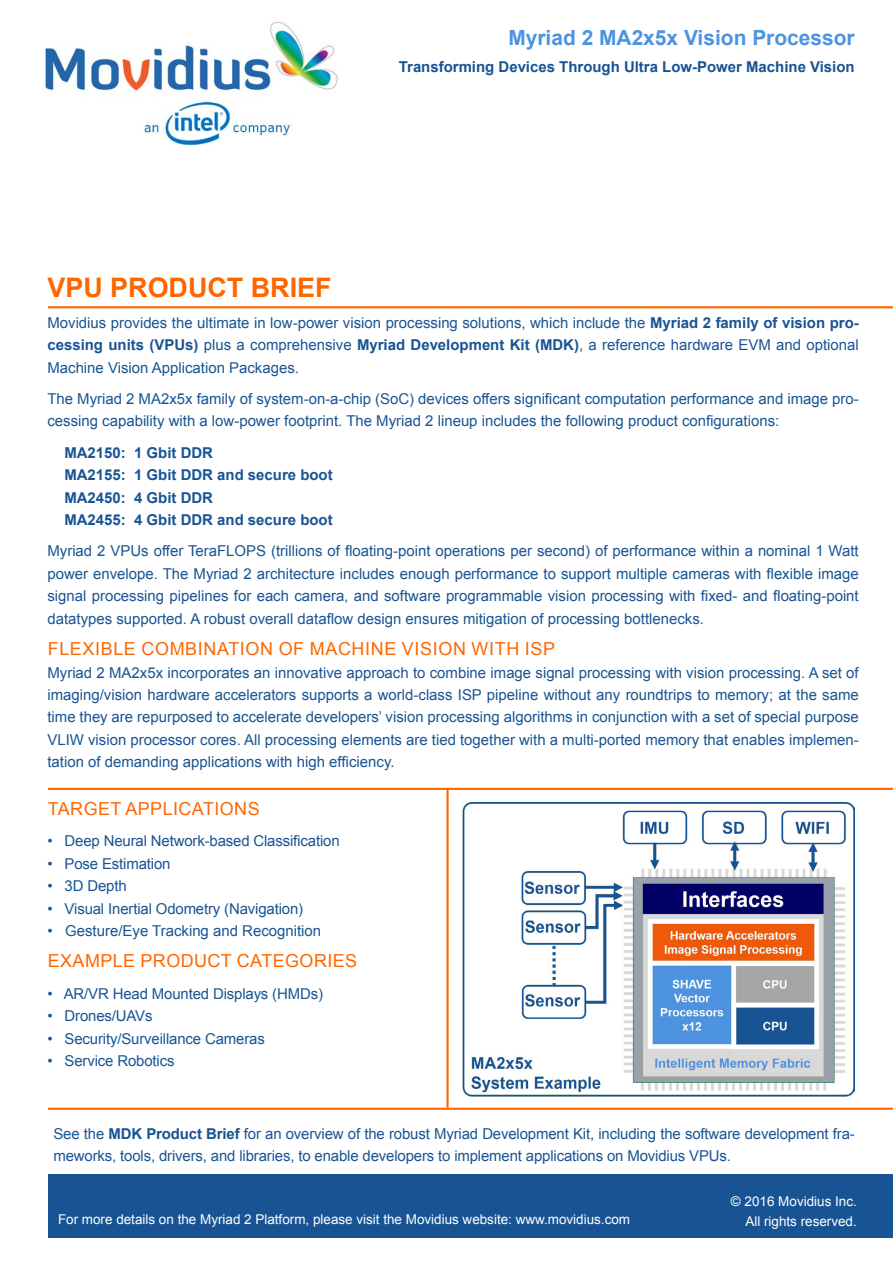
<style>
.page{position:relative;width:893px;height:1263px;background:#fff}
.page>*{position:absolute;margin:0;border:0;box-sizing:border-box;transform-origin:0 0}
.überschrift{font:700 26.85px "Arial";color:#f60}
.überschrift-2{font:700 21px "Arial";color:#4d93e1}
.fließtext{font:18px "Arial";letter-spacing:.025em;color:#f60}
.fließtext-2{font:15px/22.5px "Arial";color:#185493;text-align:justify}
.fließtext-3{font:700 15px "Arial";color:#185493}
.überschrift-3{font:700 15px "Arial";color:#185493}
.fließtext-4{font:13.5px "Arial";color:#fff}
.afzlg3{font:13.5px "Arial";color:#fff}
.s1{font-weight:700}
</style>
<div class="page">
<div style="left:48px;top:1174px;width:845px;height:63px;background:#185493"></div>
<hr style="left:48px;top:306px;width:845px;height:2px;background:#f60">
<hr style="left:48px;top:788px;width:845px;height:2px;background:#f60">
<img style="left:462px;top:802px;width:393px;height:295px">
<hr style="left:446px;top:788px;width:3px;height:320px;background:#f60">
<hr style="left:48px;top:1108px;width:845px;height:2px;background:#f60">
<img style="left:44px;top:21px;width:294px;height:125px">
<p class="überschrift-2" style="left:508px;top:23px;width:348px">Myriad 2 MA2x5x Vision Processor</p>
<p class="überschrift-3" style="left:399px;top:56px;width:457px">Transforming Devices Through Ultra Low-Power Machine Vision</p>
<p class="überschrift" style="left:47px;top:269px;width:286px">VPU PRODUCT BRIEF</p>
<p class="fließtext-2" style="left:47px;top:311px;width:813px">Movidius provides the ultimate in low-power vision processing solutions, which include the <span class="s1">Myriad 2 family of vision pro&shy;cessing units (VPUs)</span> plus a comprehensive <span class="s1">Myriad Development Kit (MDK)</span>, a reference hardware EVM and optional Machine Vision Application Packages.</p>
<p class="fließtext-2" style="left:47px;top:387px;width:813px">The Myriad 2 MA2x5x family of system-on-a-chip (SoC) devices offers significant computation performance and image pro&shy;cessing capability with a low-power footprint. The Myriad 2 lineup includes the following product configurations:</p>
<p class="fließtext-3" style="left:64px;top:442px;width:150px">MA2150: 1 Gbit DDR</p>
<p class="fließtext-3" style="left:64px;top:464px;width:270px">MA2155: 1 Gbit DDR and secure boot</p>
<p class="fließtext-3" style="left:64px;top:487px;width:150px">MA2450: 4 Gbit DDR</p>
<p class="fließtext-3" style="left:64px;top:509px;width:270px">MA2455: 4 Gbit DDR and secure boot</p>
<p class="fließtext-2" style="left:47px;top:540px;width:813px">Myriad 2 VPUs offer TeraFLOPS (trillions of floating-point operations per second) of performance within a nominal 1 Watt power envelope. The Myriad 2 architecture includes enough performance to support multiple cameras with flexible image signal processing pipelines for each camera, and software programmable vision processing with fixed- and floating-point datatypes supported. A robust overall dataflow design ensures mitigation of processing bottlenecks.</p>
<p class="fließtext" style="left:48px;top:636px;width:509px">FLEXIBLE COMBINATION OF MACHINE VISION WITH ISP</p>
<p class="fließtext-2" style="left:47px;top:661px;width:813px">Myriad 2 MA2x5x incorporates an innovative approach to combine image signal processing with vision processing. A set of imaging/vision hardware accelerators supports a world-class ISP pipeline without any roundtrips to memory; at the same time they are repurposed to accelerate developers’ vision processing algorithms in conjunction with a set of special purpose VLIW vision processor cores. All processing elements are tied together with a multi-ported memory that enables implemen&shy;tation of demanding applications with high efficiency.</p>
<p class="fließtext" style="left:48px;top:796px;width:213px">TARGET APPLICATIONS</p>
<p class="fließtext-2" style="left:48px;top:830px;width:294px">• Deep Neural Network-based Classification</p>
<p class="fließtext-2" style="left:48px;top:852px;width:125px">• Pose Estimation</p>
<p class="fließtext-2" style="left:48px;top:874px;width:81px">• 3D Depth</p>
<p class="fließtext-2" style="left:48px;top:897px;width:257px">• Visual Inertial Odometry (Navigation)</p>
<p class="fließtext-2" style="left:48px;top:919px;width:275px">• Gesture/Eye Tracking and Recognition</p>
<p class="fließtext" style="left:48px;top:949px;width:311px">EXAMPLE PRODUCT CATEGORIES</p>
<p class="fließtext-2" style="left:48px;top:982px;width:277px">• AR/VR Head Mounted Displays (HMDs)</p>
<p class="fließtext-2" style="left:48px;top:1004px;width:107px">• Drones/UAVs</p>
<p class="fließtext-2" style="left:48px;top:1027px;width:219px">• Security/Surveillance Cameras</p>
<p class="fließtext-2" style="left:48px;top:1049px;width:129px">• Service Robotics</p>
<p class="fließtext-2" style="left:53px;top:1122px;width:803px">See the <span class="s1">MDK Product Brief</span> for an overview of the robust Myriad Development Kit, including the software development fra&shy;meworks, tools, drivers, and libraries, to enable developers to implement applications on Movidius VPUs.</p>
<p class="fließtext-4" style="left:58px;top:1210px;width:573px">For more details on the Myriad 2 Platform, please visit the Movidius website: www.movidius.com</p>
<p class="afzlg3" style="left:731px;top:1192px;width:127px">© 2016 Movidius Inc.</p>
<p class="afzlg3" style="left:745px;top:1212px;width:113px">All rights reserved.</p>
</div>
